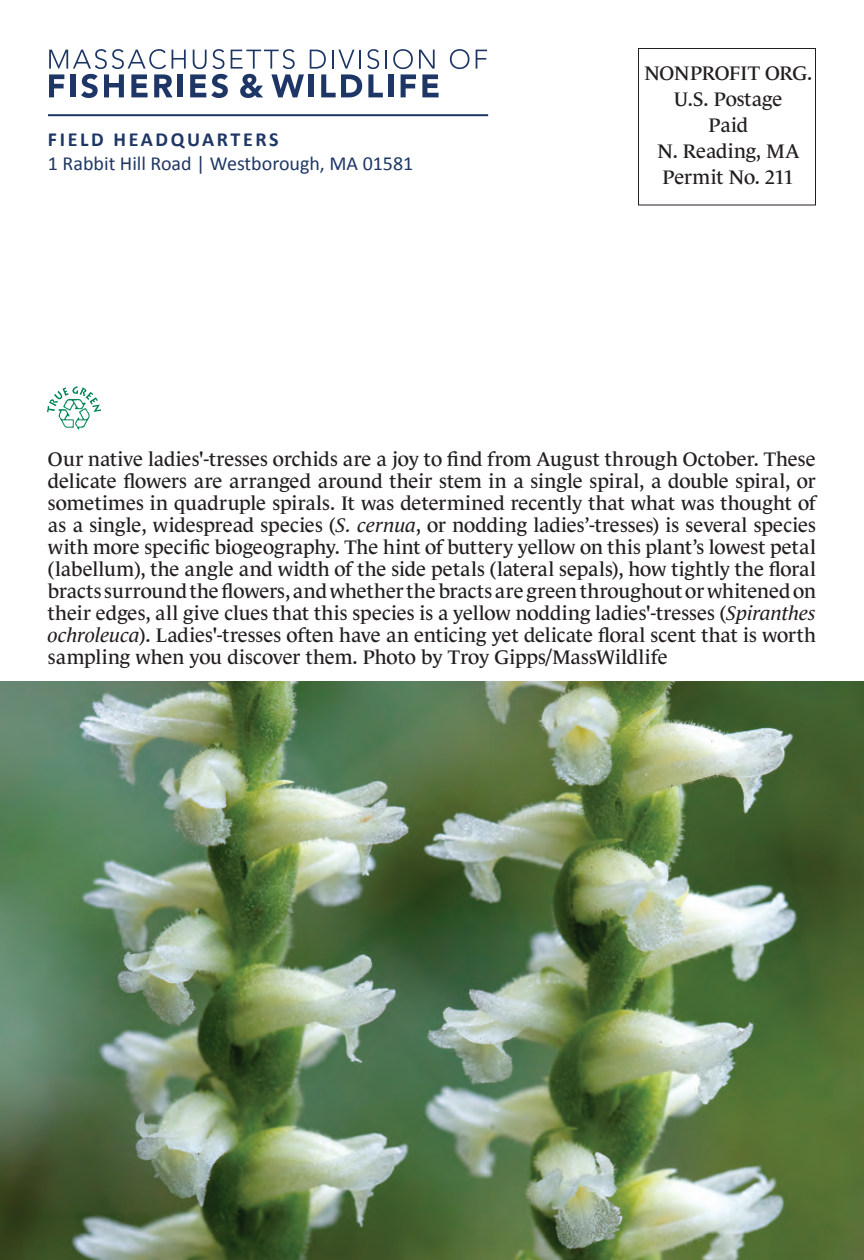
<style>
.page{position:relative;width:864px;height:1260px;background:#fff}
.page>*{position:absolute;margin:0;border:0;box-sizing:border-box;transform-origin:0 0}
.t1{font:20px/22px "Le Monde Journal Std";letter-spacing:-.005em;color:#231f20;text-align:center}
.t2{font:20px "Calibri";color:#1e3765}
.t3{font:700 20px "Calibri";letter-spacing:.13em;color:#1e3765}
.s1{font-style:italic}
</style>
<div class="page">
<div style="left:638px;top:48px;width:178px;height:158px;border:1px solid #231f20"></div>
<svg style="left:47px;top:386px;width:54px;height:26px"></svg>
<img style="left:57px;top:398px;width:34px;height:32px">
<div style="left:309px;top:74px;width:5px;height:23px;background:#1e3666"></div>
<div style="left:388px;top:74px;width:5px;height:23px;background:#1e3666"></div>
<svg style="left:49px;top:49px;width:255px;height:49px"></svg>
<svg style="left:310px;top:49px;width:77px;height:48px"></svg>
<svg style="left:393px;top:49px;width:46px;height:48px"></svg>
<svg style="left:450px;top:49px;width:20px;height:20px"></svg>
<svg style="left:476px;top:50px;width:11px;height:19px"></svg>
<hr style="left:48px;top:114px;width:440px;height:2px;background:#1d3765">
<img style="left:0;top:681px;width:864px;height:579px">
<p class="t3" style="left:48px;top:127px;width:232px">FIELD HEADQUARTERS</p>
<p class="t2" style="left:48px;top:151px;width:367px">1 Rabbit Hill Road | Westborough, MA 01581</p>
<p class="t1" style="left:644px;top:60px;width:170px;line-height:26px">NONPROFIT ORG.<br>U.S. Postage<br>Paid<br>N. Reading, MA<br>Permit No. 211</p>
<p class="t1" style="left:48px;top:448px;width:770px;text-align:justify">Our native ladies'-tresses orchids are a joy to find from August through October. These delicate flowers are arranged around their stem in a single spiral, a double spiral, or sometimes in quadruple spirals. It was determined recently that what was thought of as a single, widespread species (<span class="s1">S. cernua</span>, or nodding ladies’-tresses) is several species with more specific biogeography. The hint of buttery yellow on this plant’s lowest petal (labellum), the angle and width of the side petals (lateral sepals), how tightly the floral bracts surround the flowers, and whether the bracts are green throughout or whitened on their edges, all give clues that this species is a yellow nodding ladies'-tresses (<span class="s1">Spiranthes ochroleuca</span>). Ladies'-tresses often have an enticing yet delicate floral scent that is worth sampling when you discover them. Photo by Troy Gipps/MassWildlife</p>
</div>
